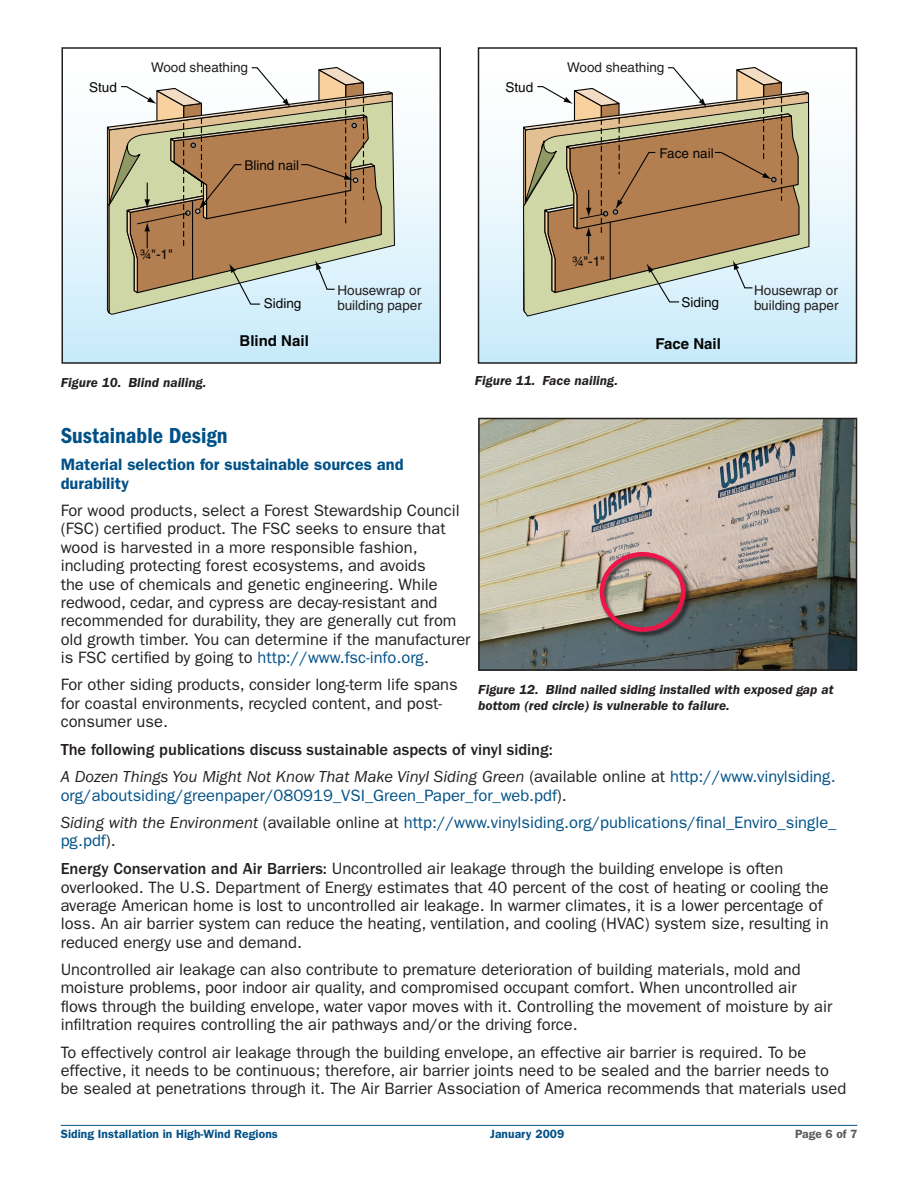
<style>
.page{position:relative;width:918px;height:1188px;background:#fff}
.page>*{position:absolute;margin:0;border:0;box-sizing:border-box;transform-origin:0 0}
.RA_Heading_2{font:22.5px "ITC Franklin Gothic Std Dm Cd";color:#005187}
.RA_body1{font:16.5px/18.3px "ITC Franklin Gothic Std";color:#231f20}
.RA_body1-2{font:16.5px/18.3px "ITC Franklin Gothic Std";color:#005187}
.RA_body1-3{font:500 16.5px "ITC Franklin Gothic Std";color:#231f20}
.RA_body1-4{font:600 16.5px/18.3px "ITC Franklin Gothic Std";color:#005187}
.t1{font:700 15px "Helvetica";color:#050504}
.HGCC_caption{font:italic 600 13.5px/15.8px "ITC Franklin Gothic Std";color:#231f20}
.t2{font:13.5px/15px "Helvetica";color:#231f20}
.t3{font:13.5px "Helvetica";color:#050504}
.t4{font:600 12px "ITC Franklin Gothic Std";letter-spacing:.005em;color:#005187}
.t5{font:600 12px "ITC Franklin Gothic Std";color:#5a5a5d}
.s1{color:#005187}
.s2{font-style:italic;color:#231f20}
.s3{color:#231f20}
.s4{font-weight:500}
</style>
<div class="page">
<hr style="left:61px;top:1125px;width:796px;height:1px;background:#005187">
<div style="left:478px;top:52px;width:378px;height:311px;background:linear-gradient(to bottom,#fff,#ccecfa)"></div>
<svg style="left:522px;top:66px;width:290px;height:248px"></svg>
<div style="left:478px;top:47px;width:379px;height:317px;border:2px solid #231f20"></div>
<img style="left:481px;top:421px;width:373px;height:247px">
<div style="left:478px;top:418px;width:379px;height:253px;border:2px solid #231f20"></div>
<div style="left:62px;top:48px;width:378px;height:315px;background:linear-gradient(to bottom,#fff,#cbecfa)"></div>
<svg style="left:106px;top:66px;width:290px;height:248px"></svg>
<div style="left:62px;top:47px;width:379px;height:317px;border:2px solid #231f20"></div>
<div style="left:600px;top:552px;width:98px;height:92px;background:#231f20;opacity:.86"></div>
<div style="left:600px;top:552px;width:85px;height:80px;border:4px solid #ed164b;border-radius:50%"></div>
<p class="t3" style="left:89px;top:79px;width:29px">Stud</p>
<p class="t2" style="left:151px;top:60px;width:99px">Wood sheathing</p>
<p class="t3" style="left:244px;top:157px;width:56px">Blind nail</p>
<p class="t3" style="left:505px;top:79px;width:29px">Stud</p>
<p class="t2" style="left:567px;top:60px;width:99px">Wood sheathing</p>
<p class="t3" style="left:660px;top:146px;width:56px">Face nail</p>
<p class="t3" style="left:140px;top:247px;width:34px">¾"-1"</p>
<p class="HGCC_caption" style="left:61px;top:374px;width:147px">Figure 10. Blind nailing.</p>
<p class="t3" style="left:264px;top:295px;width:39px">Siding</p>
<p class="t1" style="left:240px;top:331px;width:71px">Blind Nail</p>
<p class="t3" style="left:572px;top:253px;width:34px">¾"-1"</p>
<p class="t2" style="left:337px;top:283px;width:86px">Housewrap or building paper</p>
<p class="t2" style="left:764px;top:283px;width:86px">Housewrap or building paper</p>
<p class="t2" style="left:754px;top:283px;width:86px">Housewrap or building paper</p>
<p class="t3" style="left:682px;top:295px;width:39px">Sid ng</p>
<p class="t3" style="left:691px;top:295px;width:39px">Siding</p>
<p class="t1" style="left:667px;top:341px;width:71px">Blind Nail</p>
<p class="t1" style="left:655px;top:335px;width:67px">Face Nail</p>
<p class="HGCC_caption" style="left:475px;top:373px;width:145px">Figure 11. Face nailing.</p>
<p class="RA_Heading_2" style="left:61px;top:423px;width:168px">Sustainable Design</p>
<p class="RA_body1-4" style="left:61px;top:456px;width:344px">Material selection for sustainable sources and durability</p>
<p class="RA_body1" style="left:61px;top:501px;width:411px">For wood products, select a Forest Stewardship Council (FSC) certified product. The FSC seeks to ensure that wood is harvested in a more responsible fashion, including protecting forest ecosystems, and avoids<br>the use of chemicals and genetic engineering. While redwood, cedar, and cypress are decay-resistant and recommended for durability, they are generally cut from old growth timber. You can determine if the manufacturer is FSC certified by going to <span class="s1">http://www.fsc-info.org</span>.</p>
<p class="RA_body1" style="left:61px;top:676px;width:399px">For other siding products, consider long-term life spans for coastal environments, recycled content, and post&shy;consumer use.</p>
<p class="RA_body1-3" style="left:61px;top:740px;width:494px">The following publications discuss sustainable aspects of vinyl siding:</p>
<p class="RA_body1-2" style="left:61px;top:768px;width:776px"><span class="s2">A Dozen Things You Might Not Know That Make Vinyl Siding Green</span> <span class="s3">(available online at</span> http://www.vinylsiding. org/aboutsiding/greenpaper/080919_VSI_Green_Paper_for_web.pdf<span class="s3">).</span></p>
<p class="RA_body1-2" style="left:61px;top:813px;width:777px"><span class="s2">Siding with the Environment</span> <span class="s3">(available online at</span> http://www.vinylsiding.org/publications/final_Enviro_single_ pg.pdf<span class="s3">).</span></p>
<p class="RA_body1" style="left:61px;top:860px;width:770px"><span class="s4">Energy Conservation and Air Barriers:</span> Uncontrolled air leakage through the building envelope is often overlooked. The U.S. Department of Energy estimates that 40 percent of the cost of heating or cooling the average American home is lost to uncontrolled air leakage. In warmer climates, it is a lower percentage of loss. An air barrier system can reduce the heating, ventilation, and cooling (HVAC) system size, resulting in reduced energy use and demand.</p>
<p class="RA_body1" style="left:61px;top:960px;width:773px">Uncontrolled air leakage can also contribute to premature deterioration of building materials, mold and moisture problems, poor indoor air quality, and compromised occupant comfort. When uncontrolled air flows through the building envelope, water vapor moves with it. Controlling the movement of moisture by air infiltration requires controlling the air pathways and/or the driving force.</p>
<p class="RA_body1" style="left:61px;top:1043px;width:787px">To effectively control air leakage through the building envelope, an effective air barrier is required. To be effective, it needs to be continuous; therefore, air barrier joints need to be sealed and the barrier needs to be sealed at penetrations through it. The Air Barrier Association of America recommends that materials used</p>
<p class="HGCC_caption" style="left:478px;top:682px;width:357px">Figure 12. Blind nailed siding installed with exposed gap at bottom (red circle) is vulnerable to failure.</p>
<p class="t4" style="left:61px;top:1127px;width:219px">Siding Installation in High-Wind Regions</p>
<p class="t4" style="left:490px;top:1127px;width:76px">January 2009</p>
<p class="t5" style="left:795px;top:1127px;width:64px">Page 6 of 7</p>
</div>
